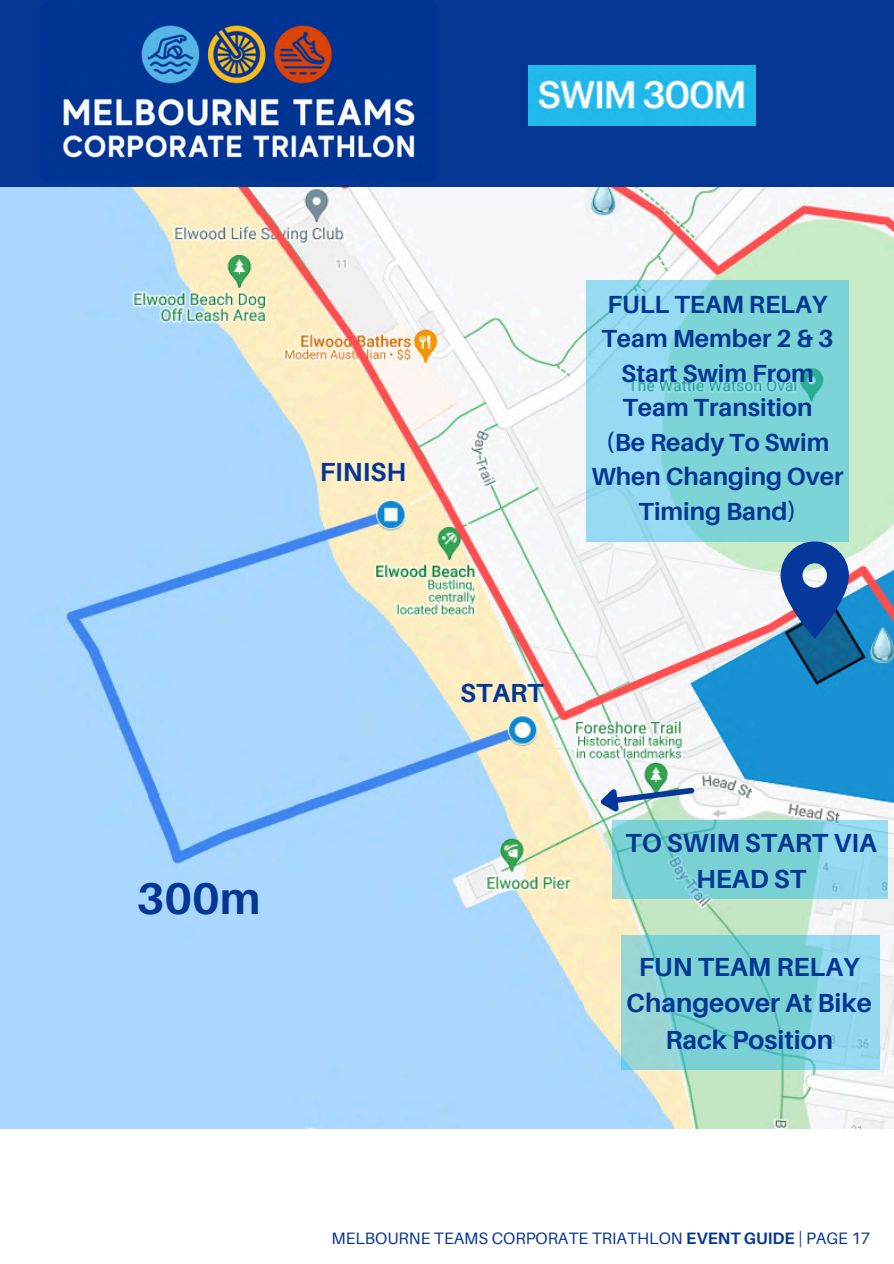
<style>
.page{position:relative;width:894px;height:1264px;background:#fff}
.page>*{position:absolute;margin:0;border:0;box-sizing:border-box;transform-origin:0 0}
.t1{font:700 44.4px "Aileron";color:#043694}
.t2{font:700 26.1px/36.5px "Aileron";color:#043694;text-align:center}
.t3{font:700 24.75px/34.5px "Aileron";color:#043694;text-align:center}
.t4{font:16.5px "Aileron";color:#043694}
.s1{font-weight:700}
</style>
<div class="page">
<div style="left:0;top:0;width:893px;height:187px;background:#043694"></div>
<img style="left:0;top:187px;width:893px;height:941px">
<svg style="left:780px;top:541px;width:68px;height:98px;background:#3965a6"></svg>
<svg style="left:591px;top:779px;width:106px;height:40px"></svg>
<svg style="left:586px;top:280px;width:262px;height:261px;background:#83d5de"></svg>
<svg style="left:612px;top:820px;width:275px;height:79px;background:#7fd1da"></svg>
<svg style="left:621px;top:934px;width:258px;height:135px;background:#85d3d9"></svg>
<img style="left:63px;top:25px;width:352px;height:133px">
<img style="left:528px;top:66px;width:226px;height:60px">
<p class="t1" style="left:137px;top:871px;width:125px">300m</p>
<h2 class="t2" style="left:320px;top:453px;width:88px">FINISH</h2>
<p class="t3" style="left:591px;top:286px;width:253px">FULL TEAM RELAY<br>Team Member 2 &amp; 3<br>Start Swim From<br>Team Transition<br>(Be Ready To Swim<br>When Changing Over<br>Timing Band)</p>
<p class="t2" style="left:460px;top:673px;width:85px">START</p>
<h3 class="t2" style="left:625px;top:823px;width:252px">TO SWIM START VIA<br>HEAD ST</h3>
<p class="t2" style="left:626px;top:947px;width:247px">FUN TEAM RELAY<br>Changeover At Bike<br>Rack Position</p>
<h2 class="t4" style="left:331px;top:1228px;width:540px">MELBOURNE TEAMS CORPORATE TRIATHLON <span class="s1">EVENT GUIDE</span> | PAGE 17</h2>
</div>
